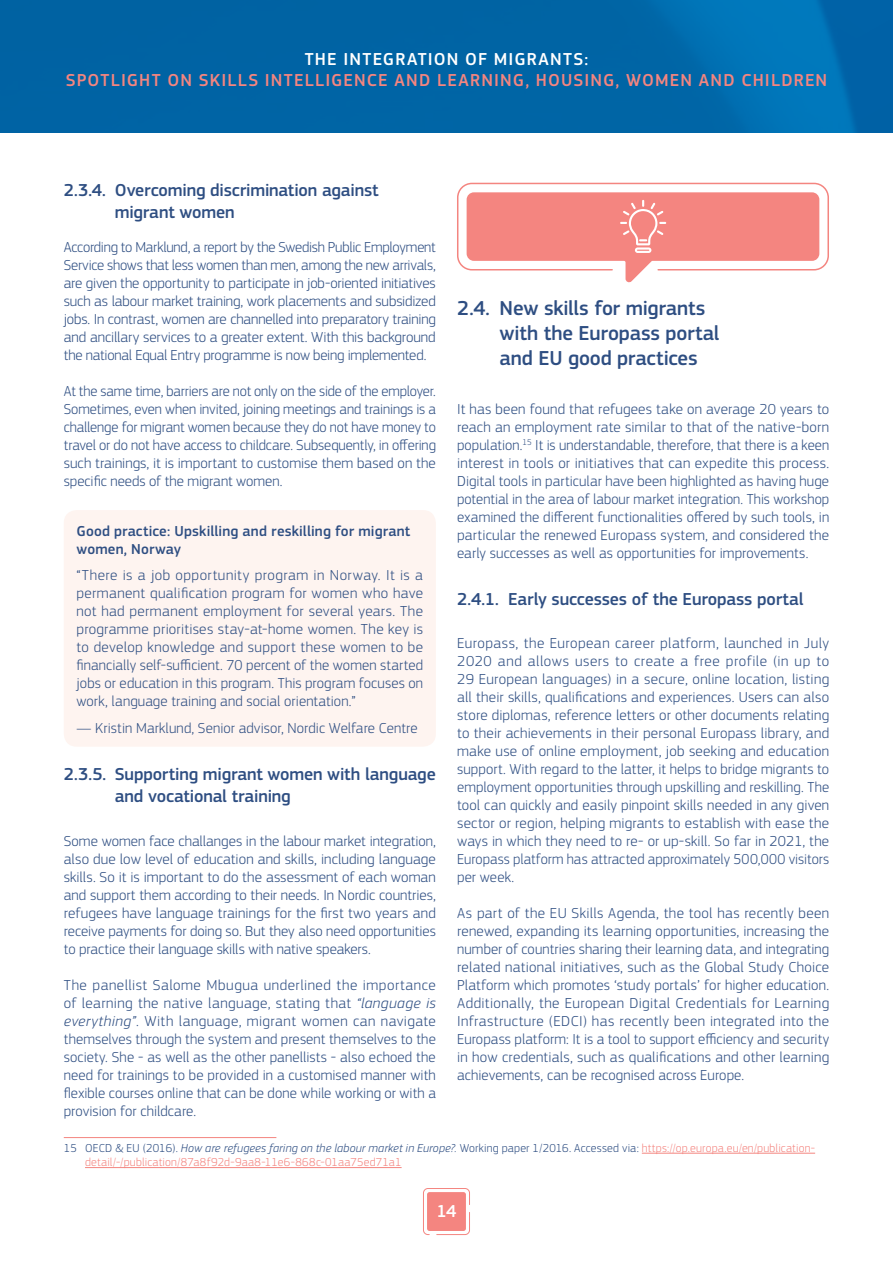
<style>
.page{position:relative;width:893px;height:1263px;background:#fff}
.page>*{position:absolute;margin:0;border:0;box-sizing:border-box;transform-origin:0 0}
.t1{font:500 21px/25.2px "EC Square Sans Pro";letter-spacing:-.01em;color:#2e4e82}
.t2{font:500 18px/21.6px "EC Square Sans Pro";letter-spacing:-.01em;color:#2e4e82}
.t3{font:500 18px "EC Square Sans Pro";letter-spacing:.065em;color:#f48580}
.t4{font:500 18px "EC Square Sans Pro";letter-spacing:.065em;color:#fff}
.Body{font:300 15px/18px "EC Square Sans Pro";letter-spacing:.005em;color:#2e4e82;text-align:justify}
.Title_box_blue{font:500 15px/18px "EC Square Sans Pro";letter-spacing:.01em;color:#2e4e82}
.Footnotes{font:300 12px/14.4px "EC Square Sans Pro";letter-spacing:.015em;color:#f48580}
.s1{font-style:italic}
.s2{color:#2e4e82}
.s3{font-style:italic;color:#2e4e82}
</style>
<div class="page">
<svg style="left:0;top:0;width:893px;height:133px;background:#0066a7"></svg>
<div style="left:64px;top:510px;width:372px;height:237px;background:#fef4f0;border-radius:13px"></div>
<svg style="left:423px;top:1188px;width:47px;height:47px"></svg>
<hr style="left:64px;top:1137px;width:212px;height:1px;background:#f48580">
<hr style="left:642px;top:1153px;width:173px;height:1px;background:#f48580">
<hr style="left:85px;top:1167px;width:317px;height:1px;background:#f48580">
<div style="left:457px;top:183px;width:372px;height:87px;border:2px solid #f48580;border-radius:14px"></div>
<svg style="left:467px;top:192px;width:352px;height:91px"></svg>
<p class="t4" style="left:305px;top:48px;width:285px">THE INTEGRATION OF MIGRANTS:</p>
<p class="t3" style="left:66px;top:70px;width:763px">SPOTLIGHT ON SKILLS INTELLIGENCE AND LEARNING, HOUSING, WOMEN AND CHILDREN</p>
<p class="t2" style="left:115px;top:180px;width:265px;text-indent:-51px">2.3.4. Overcoming discrimination against migrant women</p>
<p class="Body" style="left:64px;top:238px;width:374px">According to Marklund, a report by the Swedish Public Employment Service shows that less women than men, among the new arrivals, are given the opportunity to participate in job-oriented initiatives such as labour market training, work placements and subsidized jobs. In contrast, women are channelled into preparatory training and ancillary services to a greater extent. With this background the national Equal Entry programme is now being implemented.</p>
<p class="Body" style="left:64px;top:382px;width:374px">At the same time, barriers are not only on the side of the employer.<br>Sometimes, even when invited, joining meetings and trainings is a challenge for migrant women because they do not have money to travel or do not have access to childcare. Subsequently, in offering such trainings, it is important to customise them based on the specific needs of the migrant women.</p>
<p class="Title_box_blue" style="left:77px;top:522px;width:335px">Good practice: Upskilling and reskilling for migrant women, Norway</p>
<p class="Body" style="left:77px;top:566px;width:348px">“There is a job opportunity program in Norway. It is a permanent qualification program for women who have not had permanent employment for several years. The programme prioritises stay-at-home women. The key is to develop knowledge and support these women to be financially self-sufficient. 70 percent of the women started jobs or education in this program. This program focuses on work, language training and social orientation.”</p>
<p class="Body" style="left:77px;top:719px;width:343px">— Kristin Marklund, Senior advisor, Nordic Welfare Centre</p>
<p class="t2" style="left:115px;top:764px;width:323px;text-indent:-51px">2.3.5. Supporting migrant women with language and vocational training</p>
<p class="Body" style="left:64px;top:832px;width:374px">Some women face challanges in the labour market integration, also due low level of education and skills, including language skills. So it is important to do the assessment of each woman and support them according to their needs. In Nordic countries, refugees have language trainings for the first two years and receive payments for doing so. But they also need opportunities to practice their language skills with native speakers.</p>
<p class="Body" style="left:64px;top:976px;width:374px">The panellist Salome Mbugua underlined the importance of learning the native language, stating that <span class="s1">“language is everything”</span>. With language, migrant women can navigate themselves through the system and present themselves to the society. She - as well as the other panellists - also echoed the need for trainings to be provided in a customised manner with flexible courses online that can be done while working or with a provision for childcare.</p>
<p class="Footnotes" style="left:85px;top:1141px;width:732px;text-indent:-21px"><span class="s2">15 OECD &amp; EU (2016).</span> <span class="s3">How are refugees faring on the labour market in Europe?.</span> <span class="s2">Working paper 1/2016. Accessed via:</span> https://op.europa.eu/en/publication&shy;detail/-/publication/87a8f92d-9aa8-11e6-868c-01aa75ed71a1</p>
<p class="t1" style="left:500px;top:296px;width:221px;text-indent:-43px">2.4. New skills for migrants with the Europass portal and EU good practices</p>
<p class="Body" style="left:457px;top:400px;width:374px">It has been found that refugees take on average 20 years to reach an employment rate similar to that of the native-born population.<sup>15</sup> It is understandable, therefore, that there is a keen interest in tools or initiatives that can expedite this process.<br>Digital tools in particular have been highlighted as having huge potential in the area of labour market integration. This workshop examined the different functionalities offered by such tools, in particular the renewed Europass system, and considered the early successes as well as opportunities for improvements.</p>
<p class="t2" style="left:457px;top:589px;width:348px">2.4.1. Early successes of the Europass portal</p>
<p class="Body" style="left:457px;top:634px;width:374px">Europass, the European career platform, launched in July 2020 and allows users to create a free profile (in up to 29 European languages) in a secure, online location, listing all their skills, qualifications and experiences. Users can also store diplomas, reference letters or other documents relating to their achievements in their personal Europass library, and make use of online employment, job seeking and education support. With regard to the latter, it helps to bridge migrants to employment opportunities through upskilling and reskilling. The tool can quickly and easily pinpoint skills needed in any given sector or region, helping migrants to establish with ease the ways in which they need to re- or up-skill. So far in 2021, the Europass platform has attracted approximately 500,000 visitors per week.</p>
<p class="Body" style="left:457px;top:904px;width:374px">As part of the EU Skills Agenda, the tool has recently been renewed, expanding its learning opportunities, increasing the number of countries sharing their learning data, and integrating related national initiatives, such as the Global Study Choice Platform which promotes ‘study portals’ for higher education.<br>Additionally, the European Digital Credentials for Learning Infrastructure (EDCI) has recently been integrated into the Europass platform: It is a tool to support efficiency and security in how credentials, such as qualifications and other learning achievements, can be recognised across Europe.</p>
<p class="t4" style="left:436px;top:1201px;width:22px">14</p>
</div>
